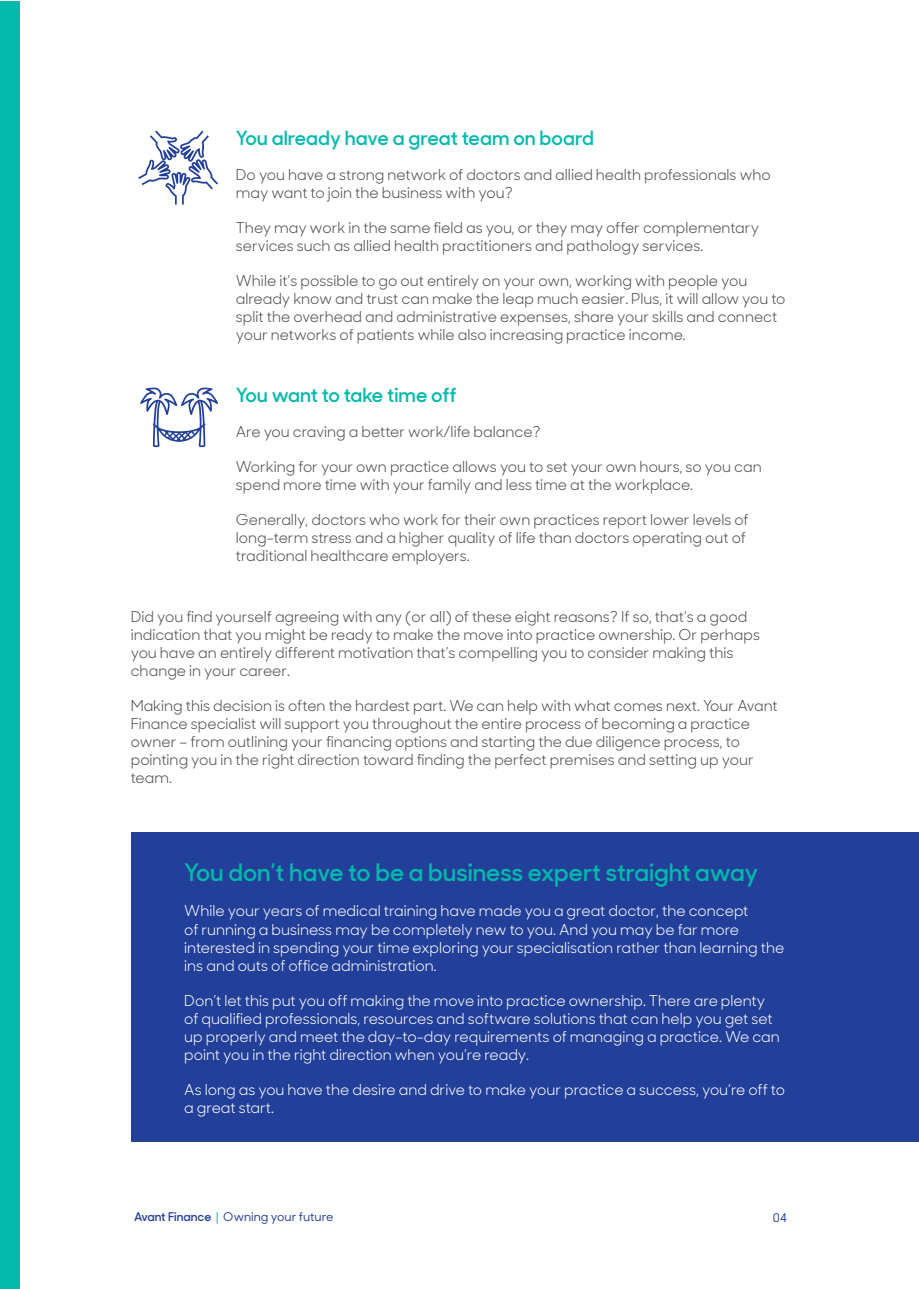
<style>
.page{position:relative;width:919px;height:1289px;background:#fff}
.page>*{position:absolute;margin:0;border:0;box-sizing:border-box;transform-origin:0 0}
.t1{font:600 24px "Sharp Sans Display No 1";color:#03b9ac}
.t2{font:600 19.5px "Sharp Sans Display No 1";color:#03b9ac}
.p{font:15px/18px "Sharp Sans Display No 1";color:#4d4d4f}
.p-2{font:15px/18px "Sharp Sans Display No 1";color:#fff}
.t3{font:500 12px "Sharp Sans Display No 1";color:#223f99}
.s1{font-weight:600}
.s2{color:#03b9ac}
</style>
<div class="page">
<div style="left:1px;top:1px;width:19px;height:1287px;background:#03b9ac"></div>
<div style="left:132px;top:832px;width:786px;height:309px;background:#223f99"></div>
<svg style="left:138px;top:130px;width:80px;height:74px"></svg>
<svg style="left:140px;top:387px;width:78px;height:60px"></svg>
<h3 class="t2" style="left:236px;top:123px;width:359px">You already have a great team on board</h3>
<p class="p" style="left:236px;top:165px;width:536px">Do you have a strong network of doctors and allied health professionals who may want to join the business with you?</p>
<p class="p" style="left:236px;top:218px;width:524px">They may work in the same field as you, or they may offer complementary services such as allied health practitioners and pathology services.</p>
<p class="p" style="left:236px;top:271px;width:551px">While it’s possible to go out entirely on your own, working with people you already know and trust can make the leap much easier. Plus, it will allow you to split the overhead and administrative expenses, share your skills and connect your networks of patients while also increasing practice income.</p>
<h3 class="t2" style="left:236px;top:380px;width:222px">You want to take time off</h3>
<p class="p" style="left:236px;top:421px;width:306px">Are you craving a better work/life balance?</p>
<p class="p" style="left:236px;top:456px;width:527px">Working for your own practice allows you to set your own hours, so you can spend more time with your family and less time at the workplace.</p>
<p class="p" style="left:236px;top:509px;width:514px">Generally, doctors who work for their own practices report lower levels of long-term stress and a higher quality of life than doctors operating out of traditional healthcare employers.</p>
<p class="p" style="left:131px;top:606px;width:631px">Did you find yourself agreeing with any (or all) of these eight reasons? If so, that’s a good indication that you might be ready to make the move into practice ownership. Or perhaps you have an entirely different motivation that’s compelling you to consider making this change in your career.</p>
<p class="p" style="left:131px;top:695px;width:648px">Making this decision is often the hardest part. We can help with what comes next. Your Avant Finance specialist will support you throughout the entire process of becoming a practice owner – from outlining your financing options and starting the due diligence process, to pointing you in the right direction toward finding the perfect premises and setting up your team.</p>
<h2 class="t1" style="left:184px;top:854px;width:575px">You don’t have to be a business expert straight away</h2>
<p class="p-2" style="left:184px;top:900px;width:601px">While your years of medical training have made you a great doctor, the concept<br>of running a business may be completely new to you. And you may be far more interested in spending your time exploring your specialisation rather than learning the ins and outs of office administration.</p>
<p class="p-2" style="left:184px;top:989px;width:597px">Don’t let this put you off making the move into practice ownership. There are plenty of qualified professionals, resources and software solutions that can help you get set up properly and meet the day-to-day requirements of managing a practice. We can point you in the right direction when you’re ready.</p>
<p class="p-2" style="left:184px;top:1078px;width:602px">As long as you have the desire and drive to make your practice a success, you’re off to a great start.</p>
<p class="t3" style="left:134px;top:1208px;width:201px"><span class="s1">Avant Finance</span> <span class="s2">|</span> Owning your future</p>
<p class="t3" style="left:773px;top:1208px;width:16px">04</p>
</div>
